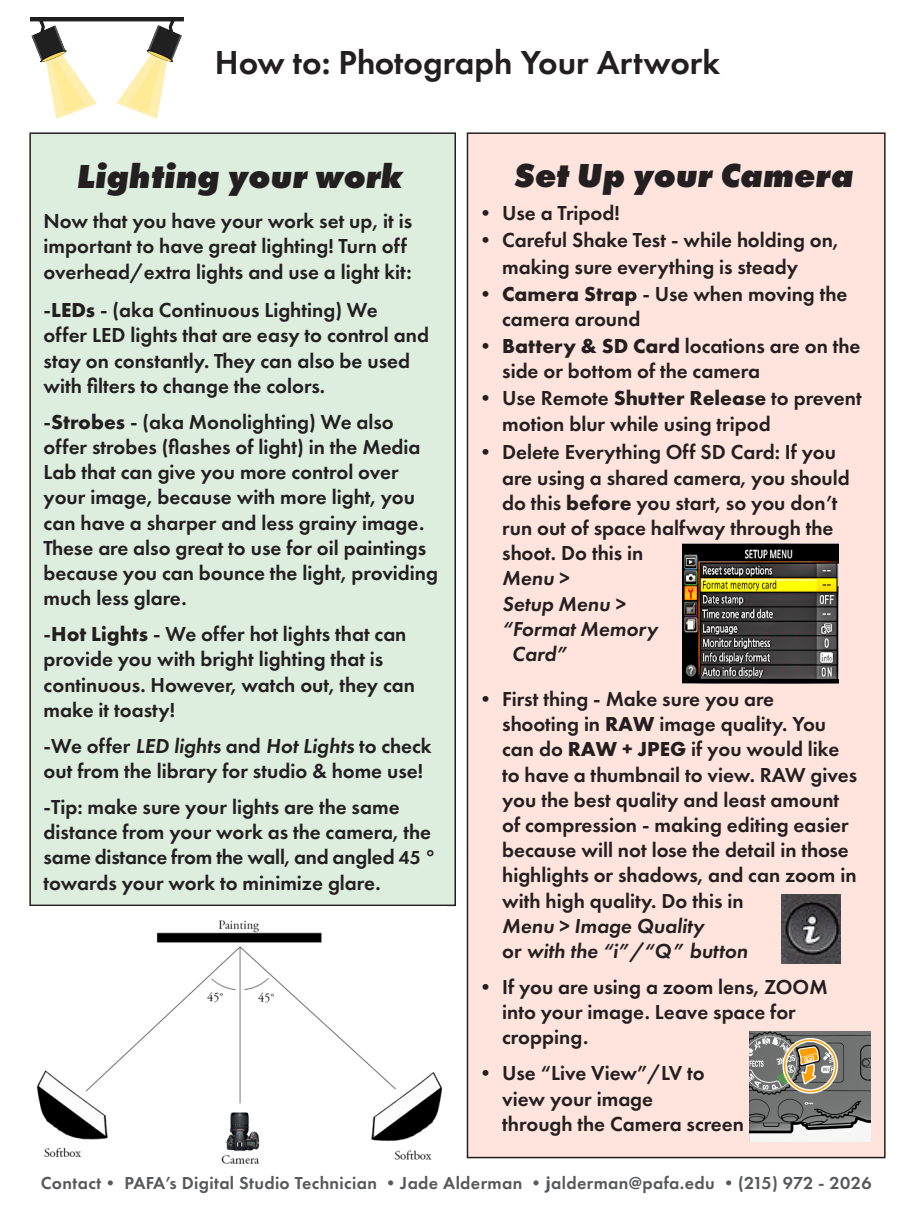
<style>
.page{position:relative;width:918px;height:1215px;background:#fff}
.page>*{position:absolute;margin:0;border:0;box-sizing:border-box;transform-origin:0 0}
.t1{font:italic 800 34.5px "Futura PT";color:#231f20}
.t2{font:600 34.5px "Futura PT";color:#231f20}
.t3{font:600 21px/25.2px "Futura PT";color:#231f20}
.t4{font:italic 600 21px "Futura PT";color:#231f20}
.t5{font:600 18px "Futura PT";letter-spacing:.02em;color:#57585a}
.s1{font-weight:700}
.s2{font-style:italic}
.s3{font-size:19.5px}
.s4{font-family:"Myriad Pro";font-weight:700}
</style>
<div class="page">
<div style="left:467px;top:133px;width:418px;height:1025px;background:#ffe3dd"></div>
<div style="left:467px;top:132px;width:419px;height:1026px;border:2px solid #231f20"></div>
<div style="left:30px;top:133px;width:425px;height:772px;background:#ddeedf"></div>
<div style="left:29px;top:132px;width:427px;height:774px;border:2px solid #231f20"></div>
<img style="left:36px;top:920px;width:407px;height:244px">
<img style="left:30px;top:17px;width:154px;height:101px">
<img style="left:683px;top:543px;width:155px;height:140px">
<img style="left:782px;top:894px;width:59px;height:69px">
<img style="left:750px;top:1032px;width:120px;height:110px">
<p class="t2" style="left:215px;top:41px;width:507px">How to: Photograph Your Artwork</p>
<p class="t1" style="left:77px;top:154px;width:327px">Lighting your work</p>
<p class="t1" style="left:514px;top:153px;width:341px">Set Up your Camera</p>
<p class="t3" style="left:475px;top:200px;width:146px">• Use a Tripod!</p>
<p class="t3" style="left:502px;top:226px;width:338px;line-height:27px;text-indent:-27px">• Careful Shake Test - while holding on, making sure everything is steady</p>
<p class="t3" style="left:502px;top:281px;width:347px;text-indent:-27px"><span class="s1">• Camera Strap</span> - Use when moving the camera around</p>
<p class="t3" style="left:502px;top:333px;width:360px;text-indent:-27px"><span class="s1">• Battery &amp; SD Card</span> locations are on the side or bottom of the camera</p>
<p class="t3" style="left:502px;top:386px;width:361px;text-indent:-27px">• Use Remote <span class="s1">Shutter Release</span> to prevent motion blur while using tripod</p>
<p class="t3" style="left:44px;top:208px;width:370px">Now that you have your work set up, it is important to have great lighting! Turn off overhead/extra lights and use a light kit:</p>
<p class="t3" style="left:44px;top:297px;width:336px">-<span class="s1">LEDs</span> - (aka Continuous Lighting) We</p>
<p class="t3" style="left:44px;top:323px;width:387px">offer LED lights that are easy to control and stay on constantly. They can also be used with filters to change the colors.</p>
<p class="t3" style="left:44px;top:409px;width:396px">-<span class="s1">Strobes</span> - (aka Monolighting) We also offer strobes (flashes of light) in the Media Lab that can give you more control over your image, because with more light, you can have a sharper and less grainy image.<br>These are also great to use for oil paintings because you can bounce the light, providing much less glare.</p>
<p class="t3" style="left:44px;top:621px;width:364px">-<span class="s1">Hot Lights</span> - We offer hot lights that can provide you with bright lighting that is</p>
<p class="t3" style="left:44px;top:672px;width:373px">continuous. However, watch out, they can make it toasty!</p>
<p class="t3" style="left:44px;top:733px;width:390px">-We offer <span class="s2">LED lights</span> and <span class="s2">Hot Lights</span> to check out from the library for studio &amp; home use!</p>
<p class="t3" style="left:44px;top:794px;width:394px">-Tip: make sure your lights are the same distance from your work as the camera, the same distance from the wall, and angled <span class="s3">45</span> ° towards your work to minimize glare.</p>
<p class="t3" style="left:475px;top:439px;width:362px">• Delete Everything Off SD Card: If you</p>
<p class="t3" style="left:502px;top:465px;width:349px">are using a shared camera, you should</p>
<p class="t3" style="left:502px;top:490px;width:337px">do this <span class="s1">before</span> you start, so you don’t</p>
<p class="t3" style="left:502px;top:515px;width:333px">run out of space halfway through the</p>
<p class="t3" style="left:502px;top:540px;width:143px">shoot. Do this in</p>
<p class="t4" style="left:502px;top:565px;width:69px">Menu &gt;</p>
<p class="t4" style="left:502px;top:590px;width:125px">Setup Menu &gt;</p>
<p class="t4" style="left:502px;top:615px;width:157px">“Format Memory</p>
<p class="t4" style="left:512px;top:640px;width:58px">Card”</p>
<p class="t3" style="left:502px;top:686px;width:357px;text-indent:-27px">• First thing - Make sure you are<br>shooting in <span class="s1">RAW</span> image quality. You can do <span class="s1">RAW + JPEG</span> if you would like to have a thumbnail to view. RAW gives you the best quality and least amount of compression - making editing easier because will not lose the detail in those highlights or shadows, and can zoom in with high quality. Do this in<br><span class="s2">Menu &gt; Image Quality<br></span>or <span class="s2">with the “i”/“Q” button</span></p>
<p class="t3" style="left:502px;top:974px;width:327px;text-indent:-27px">• If you are using a zoom lens, ZOOM into your image. Leave space for cropping.</p>
<p class="t3" style="left:502px;top:1060px;width:243px;text-indent:-27px">• Use “Live View”/LV to view your image<br>through the Camera screen</p>
<p class="t5" style="left:41px;top:1172px;width:832px">Contact• PAFA’s Digital Studio Technician •Jade Alderman •<span class="s4">j</span>alderman@pafa.edu •(215) 972 - 2026</p>
</div>
